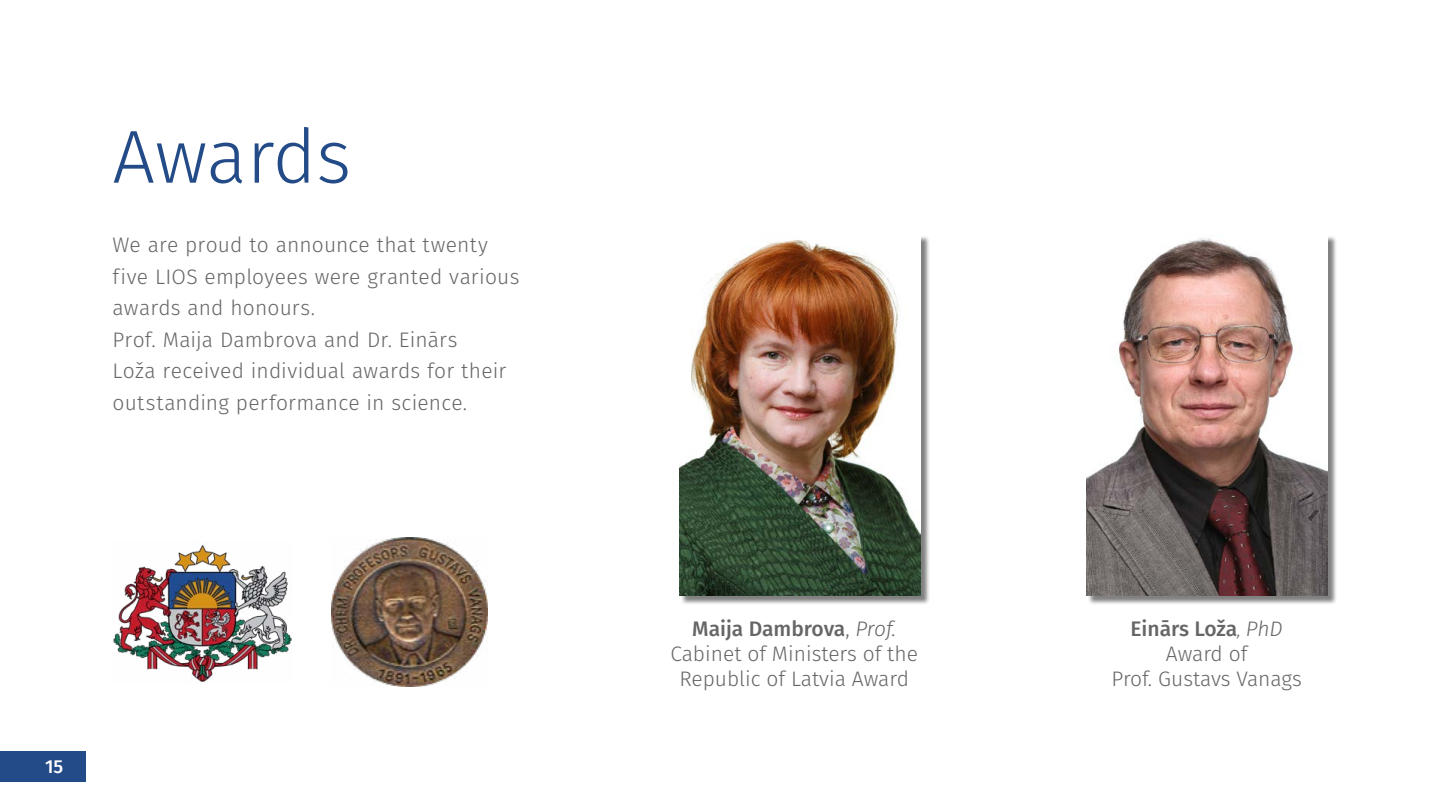
<style>
.page{position:relative;width:1440px;height:810px;background:#fff}
.page>*{position:absolute;margin:0;border:0;box-sizing:border-box;transform-origin:0 0}
.Title_-_101pt_-_Alig{font:300 75.07px "Fira Sans";color:#234b87}
.Body_Text{font:300 21px/31.5px "Fira Sans";letter-spacing:.01em;color:#666}
.Body_Text-2{font:500 21px "Fira Sans";color:#666}
.t1{font:500 18.75px "Fira Sans";color:#fff}
.s1{font-weight:300}
.s2{font-weight:300;font-style:italic}
.s3{font-weight:300;font-style:italic;font-size:18px}
</style>
<div class="page">
<div style="left:0;top:752px;width:86px;height:30px;background:#234b87"></div>
<div style="left:681px;top:235px;width:249px;height:370px;background:#000;opacity:.5"></div>
<img style="left:680px;top:235px;width:241px;height:361px">
<div style="left:1087px;top:235px;width:250px;height:370px;background:#000;opacity:.5"></div>
<img style="left:1086px;top:235px;width:241px;height:361px">
<img style="left:332px;top:537px;width:155px;height:150px">
<img style="left:113px;top:544px;width:180px;height:138px">
<p class="Title_-_101pt_-_Alig" style="left:112px;top:103px;width:240px">Awards</p>
<p class="Body_Text" style="left:112px;top:229px;width:408px">We are proud to announce that twenty five LIOS employees were granted various awards and honours.</p>
<p class="Body_Text" style="left:112px;top:323px;width:395px">Prof. Maija Dambrova and Dr. Einārs<br>Loža received individual awards for their outstanding performance in science.</p>
<p class="t1" style="left:45px;top:752px;width:20px">15</p>
<p class="Body_Text-2" style="left:692px;top:612px;width:205px">Maija Dambrova<span class="s1">,</span> <span class="s2">Prof.</span></p>
<p class="Body_Text" style="left:670px;top:641px;width:249px;line-height:25.2px;text-align:center">Cabinet of Ministers of the<br>Republic of Latvia Award</p>
<p class="Body_Text-2" style="left:1130px;top:612px;width:154px">Einārs Loža<span class="s3">,</span> <span class="s2">PhD</span></p>
<p class="Body_Text" style="left:1166px;top:638px;width:83px">Award of</p>
<p class="Body_Text" style="left:1112px;top:663px;width:192px">Prof. Gustavs Vanags</p>
</div>
